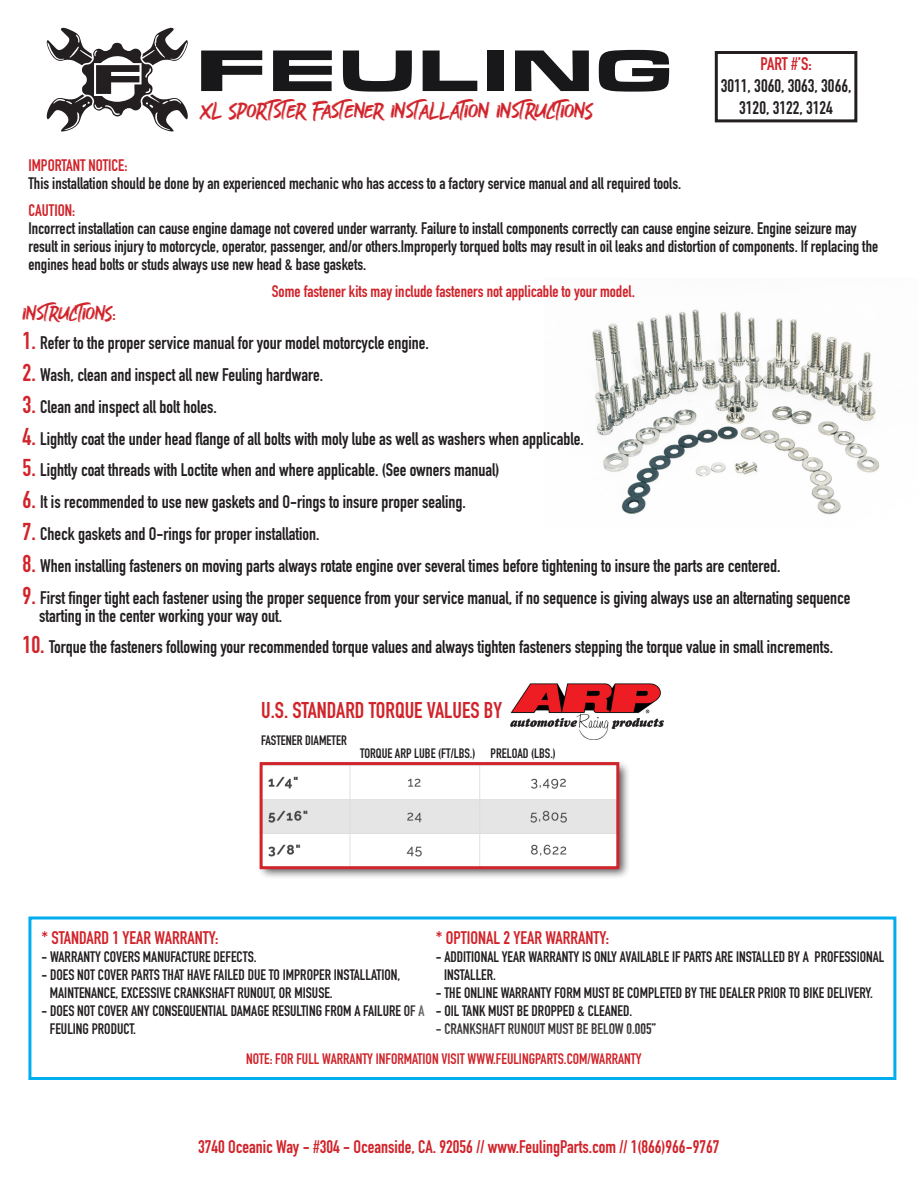
<style>
.page{position:relative;width:918px;height:1188px;background:#fff}
.page>*{position:absolute;margin:0;border:0;box-sizing:border-box;transform-origin:0 0}
.t1{font:22.5px "Grotters";letter-spacing:-.025em;color:#d1232a}
.t2{font:700 22.5px "DIN Condensed";color:#d1232a}
.t3{font:21px "Grotters";letter-spacing:-.05em;color:#d1232a}
.t4{font:700 18px/21.6px "DIN Condensed";color:#231f20;text-align:center}
.t5{font:700 18px "DIN Condensed";color:#d1232a}
.t6{font:700 16.5px/18px "DIN Condensed";color:#231f20}
.t7{font:700 16.5px "DIN Condensed";color:#d1232a}
.t8{font:700 15px/18px "DIN Condensed";color:#231f20}
.t9{font:700 15px "DIN Condensed";color:#d1232a}
.t10{font:700 13.5px "DIN Condensed";color:#231f20}
.s1{font-family:"Minion Pro";font-weight:400;font-size:18px}
.s2{font-family:"DIN Condensed";font-weight:700;font-size:18px}
.s3{font-size:24px;color:#d1232a}
</style>
<div class="page">
<img style="left:592px;top:309px;width:288px;height:206px">
<svg style="left:201px;top:51px;width:61px;height:40px"></svg>
<svg style="left:273px;top:51px;width:59px;height:40px"></svg>
<svg style="left:343px;top:51px;width:69px;height:41px"></svg>
<svg style="left:423px;top:51px;width:54px;height:40px"></svg>
<div style="left:487px;top:51px;width:17px;height:40px;background:#181719"></div>
<svg style="left:515px;top:51px;width:74px;height:40px"></svg>
<svg style="left:599px;top:50px;width:70px;height:42px"></svg>
<svg style="left:46px;top:28px;width:142px;height:104px"></svg>
<div style="left:715px;top:51px;width:142px;height:71px;border:3px solid #231f20"></div>
<div style="left:28px;top:916px;width:868px;height:164px;border:3px solid #00aeef"></div>
<div style="left:258px;top:760px;width:372px;height:120px;background:#231f20;opacity:.75"></div>
<img style="left:264px;top:766px;width:351px;height:99px">
<img style="left:510px;top:683px;width:153px;height:57px">
<div style="left:260px;top:762px;width:359px;height:107px;border:3px solid #d1232a"></div>
<p class="t1" style="left:200px;top:98px;width:394px">XL SPORTSTER FASTENER INSTALLATION INSTRUCTIONS</p>
<p class="t5" style="left:760px;top:52px;width:53px">PART #’S:</p>
<p class="t4" style="left:721px;top:75px;width:132px">3011, 3060, 3063, 3066,<br>3120, 3122, 3124</p>
<p class="t7" style="left:28px;top:154px;width:101px">IMPORTANT NOTICE:</p>
<p class="t6" style="left:28px;top:174px;width:654px">This installation should be done by an experienced mechanic who has access to a factory service manual and all required tools.</p>
<p class="t7" style="left:28px;top:199px;width:48px">CAUTION:</p>
<p class="t6" style="left:28px;top:219px;width:851px">Incorrect installation can cause engine damage not covered under warranty. Failure to install components correctly can cause engine seizure. Engine seizure may result in serious injury to motorcycle, operator, passenger, and/or others.Improperly torqued bolts may result in oil leaks and distortion of components. If replacing the engines head bolts or studs always use new head &amp; base gaskets.</p>
<p class="t7" style="left:272px;top:280px;width:365px">Some fastener kits may include fasteners not applicable to your model<span class="s1">.</span></p>
<p class="t3" style="left:22px;top:302px;width:95px">INSTRUCTIONS<span class="s2">:</span></p>
<p class="t4" style="left:22px;top:332px;width:408px"><span class="s3">1.</span> Refer to the proper service manual for your model motorcycle engine.</p>
<p class="t4" style="left:22px;top:364px;width:302px"><span class="s3">2.</span> Wash, clean and inspect all new Feuling hardware.</p>
<p class="t4" style="left:22px;top:396px;width:196px"><span class="s3">3.</span> Clean and inspect all bolt holes.</p>
<p class="t4" style="left:22px;top:427px;width:563px"><span class="s3">4.</span> Lightly coat the under head flange of all bolts with moly lube as well as washers when applicable.</p>
<p class="t4" style="left:22px;top:459px;width:479px"><span class="s3">5.</span> Lightly coat threads with Loctite when and where applicable. (See owners manual)</p>
<p class="t4" style="left:22px;top:491px;width:445px"><span class="s3">6.</span> It is recommended to use new gaskets and O-rings to insure proper sealing.</p>
<p class="t4" style="left:22px;top:523px;width:299px"><span class="s3">7.</span> Check gaskets and O-rings for proper installation.</p>
<p class="t4" style="left:22px;top:555px;width:760px"><span class="s3">8.</span> When installing fasteners on moving parts always rotate engine over several times before tightening to insure the parts are centered.</p>
<p class="t4" style="left:39px;top:588px;width:813px;line-height:18px;text-align:left;text-indent:-17px"><span class="s3">9.</span> First finger tight each fastener using the proper sequence from your service manual, if no sequence is giving always use an alternating sequence starting in the center working your way out.</p>
<p class="t4" style="left:22px;top:636px;width:812px"><span class="s3">10.</span> Torque the fasteners following your recommended torque values and always tighten fasteners stepping the torque value in small increments.</p>
<p class="t2" style="left:261px;top:695px;width:243px">U.S. STANDARD TORQUE VALUES BY</p>
<p class="t10" style="left:360px;top:744px;width:117px">TORQUE ARP LUBE (FT/LBS.)</p>
<p class="t10" style="left:491px;top:744px;width:67px">PRELOAD (LBS.)</p>
<p class="t10" style="left:261px;top:731px;width:87px">FASTENER DIAMETER</p>
<p class="t5" style="left:41px;top:926px;width:178px">* STANDARD 1 YEAR WARRANTY:</p>
<p class="t8" style="left:41px;top:948px;width:217px">- WARRANTY COVERS MANUFACTURE DEFECTS.</p>
<p class="t8" style="left:50px;top:966px;width:352px;text-indent:-8px">- DOES NOT COVER PARTS THAT HAVE FAILED DUE TO IMPROPER INSTALLATION,<br>MAINTENANCE, EXCESSIVE CRANKSHAFT RUNOUT, OR MISUSE.</p>
<p class="t8" style="left:50px;top:1002px;width:376px;text-indent:-8px">- DOES NOT COVER ANY CONSEQUENTIAL DAMAGE RESULTING FROM A FAILURE OF A<br>FEULING PRODUCT.</p>
<p class="t5" style="left:436px;top:926px;width:175px">* OPTIONAL 2 YEAR WARRANTY:</p>
<p class="t8" style="left:444px;top:948px;width:442px;text-indent:-8px">- ADDITIONAL YEAR WARRANTY IS ONLY AVAILABLE IF PARTS ARE INSTALLED BY A PROFESSIONAL<br>INSTALLER.</p>
<p class="t8" style="left:436px;top:984px;width:439px">- THE ONLINE WARRANTY FORM MUST BE COMPLETED BY THE DEALER PRIOR TO BIKE DELIVERY.</p>
<p class="t8" style="left:436px;top:1002px;width:198px">- OIL TANK MUST BE DROPPED &amp; CLEANED.</p>
<p class="t8" style="left:436px;top:1020px;width:222px">- CRANKSHAFT RUNOUT MUST BE BELOW 0.005”</p>
<p class="t9" style="left:246px;top:1049px;width:397px">NOTE: FOR FULL WARRANTY INFORMATION VISIT WWW.FEULINGPARTS.COM/WARRANTY</p>
<p class="t5" style="left:198px;top:1135px;width:523px">3740 Oceanic Way - #304 - Oceanside, CA. 92056 // www.FeulingParts.com // 1(866)966-9767</p>
</div>
